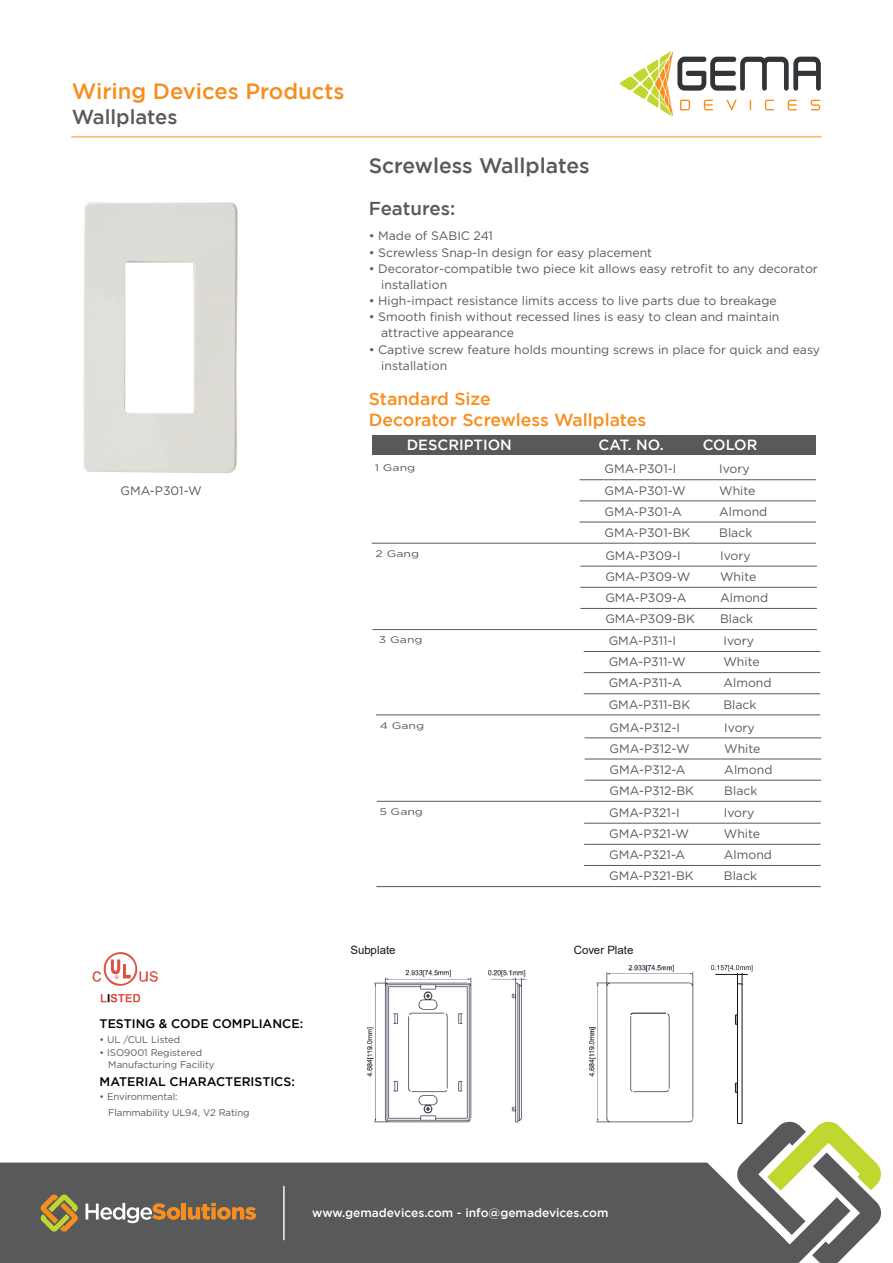
<style>
.page{position:relative;width:893px;height:1263px;background:#fff}
.page>*{position:absolute;margin:0;border:0;box-sizing:border-box;transform-origin:0 0}
.t1{font:500 22.05px "Gotham";color:#f68e1e}
.t2{font:500 21.15px "Gotham";color:#58595b}
.t3{font:500 20.1px "Gotham";color:#58595b}
.t4{font:500 18.75px "Gotham";color:#58595b}
.t5{font:500 17.55px/21.1px "Gotham";color:#f78e1e}
.t6{font:500 14.7px "Gotham";color:#fff}
.t7{font:500 12.45px "Gotham";color:#000}
.t8{font:12.3px/16.2px "Gotham";color:#58595b}
.t9{font:500 12px "Gotham";color:#fff}
.t10{font:11.4px "Arial";color:#1a161a}
.t11{font:9.6px/12.5px "Gotham";color:#58595b}
.t12{font:9.6px "Gotham";color:#58595b;scale:1.29 1}
</style>
<div class="page">
<div style="left:0;top:1162px;width:736px;height:101px;background:#58595b"></div>
<svg style="left:86px;top:1203px;width:94px;height:20px"></svg>
<hr style="left:182px;top:1203px;width:4px;height:16px;background:#f78e1e">
<svg style="left:188px;top:1203px;width:68px;height:17px"></svg>
<svg style="left:40px;top:1194px;width:38px;height:38px"></svg>
<svg style="left:619px;top:51px;width:202px;height:65px"></svg>
<hr style="left:71px;top:137px;width:751px;height:1px;background:#f68e1e">
<div style="left:372px;top:435px;width:444px;height:20px;background:#58595b"></div>
<hr style="left:579px;top:479px;width:237px;height:1px;background:#58595b">
<hr style="left:579px;top:500px;width:237px;height:1px;background:#58595b">
<hr style="left:579px;top:522px;width:237px;height:1px;background:#58595b">
<hr style="left:372px;top:543px;width:444px;height:1px;background:#58595b">
<img style="left:92px;top:952px;width:66px;height:51px">
<hr style="left:283px;top:1186px;width:2px;height:54px;background:#fff">
<img style="left:488px;top:970px;width:40px;height:153px">
<img style="left:367px;top:970px;width:105px;height:153px">
<img style="left:589px;top:965px;width:104px;height:158px">
<hr style="left:633px;top:1013px;width:33px;height:1px;background:#1a161a">
<hr style="left:742px;top:973px;width:1px;height:149px;background:#1a161a">
<hr style="left:737px;top:973px;width:1px;height:150px;background:#1a161a">
<svg style="left:735px;top:1015px;width:2px;height:10px"></svg>
<svg style="left:735px;top:1083px;width:2px;height:10px"></svg>
<svg style="left:736px;top:1120px;width:145px;height:143px"></svg>
<svg style="left:711px;top:965px;width:41px;height:10px"></svg>
<img style="left:83px;top:202px;width:155px;height:271px">
<hr style="left:580px;top:566px;width:237px;height:1px;background:#58595b">
<hr style="left:580px;top:587px;width:237px;height:1px;background:#58595b">
<hr style="left:580px;top:608px;width:237px;height:1px;background:#58595b">
<hr style="left:373px;top:629px;width:444px;height:1px;background:#58595b">
<hr style="left:584px;top:651px;width:236px;height:1px;background:#58595b">
<hr style="left:584px;top:672px;width:236px;height:1px;background:#58595b">
<hr style="left:584px;top:693px;width:236px;height:1px;background:#58595b">
<hr style="left:376px;top:714px;width:444px;height:1px;background:#58595b">
<hr style="left:585px;top:737px;width:236px;height:1px;background:#58595b">
<hr style="left:585px;top:759px;width:236px;height:1px;background:#58595b">
<hr style="left:585px;top:780px;width:236px;height:1px;background:#58595b">
<hr style="left:377px;top:801px;width:444px;height:1px;background:#58595b">
<hr style="left:584px;top:823px;width:237px;height:1px;background:#58595b">
<hr style="left:584px;top:844px;width:237px;height:1px;background:#58595b">
<hr style="left:584px;top:865px;width:237px;height:1px;background:#58595b">
<hr style="left:376px;top:886px;width:445px;height:1px;background:#58595b">
<h1 class="t1" style="left:72px;top:78px;width:274px">Wiring Devices Products</h1>
<h3 class="t3" style="left:72px;top:105px;width:107px">Wallplates</h3>
<p class="t8" style="left:120px;top:482px;width:83px">GMA-P301-W</p>
<p class="t7" style="left:100px;top:1017px;width:205px">TESTING &amp; CODE COMPLIANCE:</p>
<p class="t11" style="left:100px;top:1033px;width:82px">• UL /CUL Listed</p>
<p class="t11" style="left:108px;top:1046px;width:108px;text-indent:-9px">• ISO9001 Registered<br>Manufacturing Facility</p>
<p class="t7" style="left:100px;top:1074px;width:197px">MATERIAL CHARACTERISTICS:</p>
<p class="t11" style="left:108px;top:1089px;width:143px;line-height:15.1px;text-indent:-8px">• Environmental:<br>Flammability UL94, V2 Rating</p>
<h2 class="t2" style="left:369px;top:154px;width:223px">Screwless Wallplates</h2>
<h3 class="t4" style="left:369px;top:198px;width:88px">Features:</h3>
<p class="t8" style="left:369px;top:228px;width:126px">• Made of SABIC 241</p>
<p class="t8" style="left:369px;top:244px;width:285px">• Screwless Snap-In design for easy placement</p>
<p class="t8" style="left:381px;top:260px;width:438px;text-indent:-13px">• Decorator-compatible two piece kit allows easy retrofit to any decorator installation</p>
<p class="t8" style="left:369px;top:292px;width:410px">• High-impact resistance limits access to live parts due to breakage</p>
<p class="t8" style="left:381px;top:309px;width:400px;text-indent:-13px">• Smooth finish without recessed lines is easy to clean and maintain attractive appearance</p>
<p class="t8" style="left:381px;top:341px;width:440px;text-indent:-13px">• Captive screw feature holds mounting screws in place for quick and easy installation</p>
<h3 class="t5" style="left:369px;top:388px;width:279px">Standard Size<br>Decorator Screwless Wallplates</h3>
<p class="t6" style="left:407px;top:437px;width:107px">DESCRIPTION</p>
<p class="t6" style="left:598px;top:437px;width:67px">CAT. NO.</p>
<p class="t6" style="left:703px;top:437px;width:56px">COLOR</p>
<p class="t8" style="left:604px;top:482px;width:83px">GMA-P301-W</p>
<p class="t8" style="left:719px;top:482px;width:38px">White</p>
<p class="t8" style="left:604px;top:503px;width:79px">GMA-P301-A</p>
<p class="t8" style="left:719px;top:503px;width:50px">Almond</p>
<p class="t8" style="left:604px;top:524px;width:87px">GMA-P301-BK</p>
<p class="t8" style="left:719px;top:524px;width:35px">Black</p>
<p class="t12" style="left:375px;top:461px;width:33px">1 Gang</p>
<p class="t8" style="left:604px;top:461px;width:73px">GMA-P301-I</p>
<p class="t8" style="left:719px;top:461px;width:32px">Ivory</p>
<p class="t12" style="left:376px;top:548px;width:35px">2 Gang</p>
<p class="t8" style="left:605px;top:547px;width:77px">GMA-P309-I</p>
<p class="t8" style="left:720px;top:547px;width:32px">Ivory</p>
<p class="t8" style="left:605px;top:568px;width:86px">GMA-P309-W</p>
<p class="t8" style="left:720px;top:568px;width:38px">White</p>
<p class="t8" style="left:605px;top:589px;width:83px">GMA-P309-A</p>
<p class="t8" style="left:720px;top:589px;width:50px">Almond</p>
<p class="t8" style="left:605px;top:610px;width:91px">GMA-P309-BK</p>
<p class="t8" style="left:720px;top:610px;width:35px">Black</p>
<p class="t12" style="left:379px;top:633px;width:35px">3 Gang</p>
<p class="t8" style="left:609px;top:632px;width:69px">GMA-P311-I</p>
<p class="t8" style="left:723px;top:632px;width:32px">Ivory</p>
<p class="t8" style="left:609px;top:653px;width:79px">GMA-P311-W</p>
<p class="t8" style="left:723px;top:653px;width:38px">White</p>
<p class="t8" style="left:609px;top:675px;width:75px">GMA-P311-A</p>
<p class="t8" style="left:723px;top:675px;width:50px">Almond</p>
<p class="t8" style="left:609px;top:696px;width:83px">GMA-P311-BK</p>
<p class="t8" style="left:723px;top:696px;width:35px">Black</p>
<p class="t12" style="left:380px;top:720px;width:36px">4 Gang</p>
<p class="t8" style="left:609px;top:719px;width:72px">GMA-P312-I</p>
<p class="t8" style="left:724px;top:719px;width:32px">Ivory</p>
<p class="t8" style="left:609px;top:740px;width:82px">GMA-P312-W</p>
<p class="t8" style="left:724px;top:740px;width:38px">White</p>
<p class="t8" style="left:609px;top:761px;width:78px">GMA-P312-A</p>
<p class="t8" style="left:724px;top:761px;width:50px">Almond</p>
<p class="t8" style="left:609px;top:782px;width:86px">GMA-P312-BK</p>
<p class="t8" style="left:724px;top:782px;width:35px">Black</p>
<p class="t12" style="left:379px;top:805px;width:35px">5 Gang</p>
<p class="t8" style="left:609px;top:804px;width:72px">GMA-P321-I</p>
<p class="t8" style="left:724px;top:804px;width:32px">Ivory</p>
<p class="t8" style="left:609px;top:825px;width:82px">GMA-P321-W</p>
<p class="t8" style="left:724px;top:825px;width:38px">White</p>
<p class="t8" style="left:609px;top:846px;width:78px">GMA-P321-A</p>
<p class="t8" style="left:724px;top:846px;width:50px">Almond</p>
<p class="t8" style="left:609px;top:867px;width:86px">GMA-P321-BK</p>
<p class="t8" style="left:724px;top:867px;width:35px">Black</p>
<p class="t10" style="left:351px;top:942px;width:46px">Subplate</p>
<p class="t10" style="left:574px;top:942px;width:61px">Cover Plate</p>
<p class="t9" style="left:312px;top:1206px;width:298px">www.gemadevices.com - info@gemadevices.com</p>
</div>
